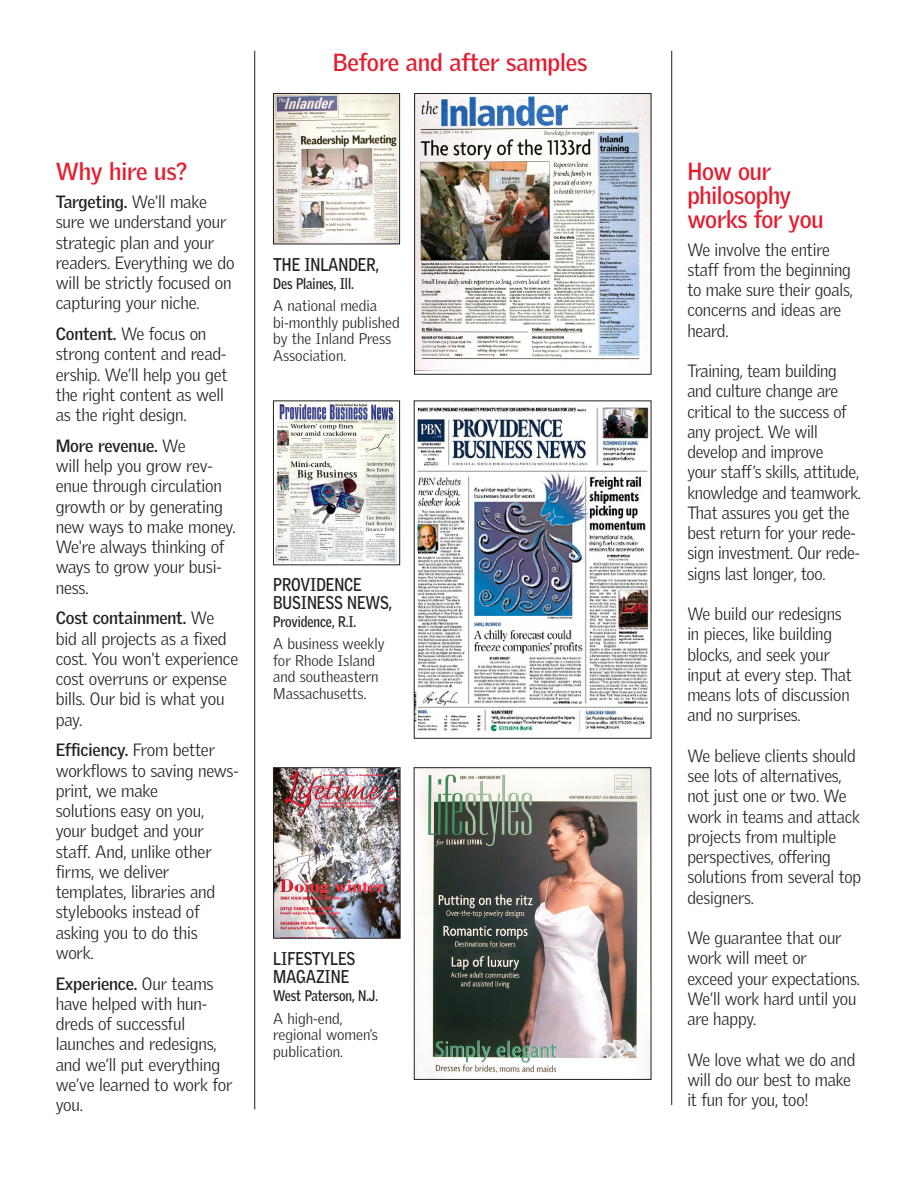
<style>
.page{position:relative;width:918px;height:1188px;background:#fff}
.page>*{position:absolute;margin:0;border:0;box-sizing:border-box;transform-origin:0 0}
.t1{font:700 24px/24px "Griffith Gothic";letter-spacing:-.01em;color:#e41d2f}
.t2{font:700 18px/18px "Griffith Gothic";letter-spacing:-.005em;color:#231f20;scale:.85 1}
.t3{font:300 17.25px/20.2px "Griffith Gothic";letter-spacing:-.01em;color:#231f20}
.Text_12{font:300 15px/16.5px "Griffith Gothic";color:#231f20}
.t4{font:700 15px "Griffith Gothic";letter-spacing:-.005em;color:#231f20;scale:.85 1}
.s1{font-weight:700}
</style>
<div class="page">
<img style="left:416px;top:95px;width:233px;height:276px">
<div style="left:414px;top:93px;width:237px;height:281px;border:1px solid #231f20"></div>
<hr style="left:254px;top:51px;width:1px;height:1058px;background:#231f20">
<hr style="left:671px;top:51px;width:1px;height:1054px;background:#231f20">
<img style="left:275px;top:95px;width:123px;height:147px">
<div style="left:273px;top:93px;width:127px;height:151px;border:1px solid #231f20"></div>
<img style="left:416px;top:407px;width:233px;height:325px">
<img style="left:276px;top:403px;width:121px;height:160px">
<div style="left:273px;top:401px;width:127px;height:164px;border:1px solid #231f20"></div>
<img style="left:416px;top:769px;width:233px;height:309px">
<div style="left:414px;top:767px;width:237px;height:313px;border:1px solid #231f20"></div>
<img style="left:275px;top:769px;width:123px;height:167px">
<div style="left:273px;top:767px;width:127px;height:171px;border:1px solid #231f20"></div>
<p class="t1" style="left:56px;top:159px;width:133px">Why hire us?</p>
<p class="t3" style="left:56px;top:191px;width:180px"><span class="s1">Targeting.</span> We'll make sure we understand your strategic plan and your readers. Everything we do will be strictly focused on capturing your niche.</p>
<p class="t3" style="left:56px;top:323px;width:173px"><span class="s1">Content.</span> We focus on strong content and read&shy;ership. We’ll help you get the right content as well as the right design.</p>
<p class="t3" style="left:56px;top:435px;width:182px"><span class="s1">More revenue.</span> We<br>will help you grow rev&shy;enue through circulation growth or by generating new ways to make money.<br>We're always thinking of ways to grow your busi&shy;ness.</p>
<p class="t3" style="left:56px;top:608px;width:184px"><span class="s1">Cost containment.</span> We bid all projects as a fixed cost. You won't experience cost overruns or expense bills. Our bid is what you pay.</p>
<p class="t3" style="left:56px;top:740px;width:184px"><span class="s1">Efficiency.</span> From better workflows to saving news&shy;print, we make<br>solutions easy on you, your budget and your staff. And, unlike other firms, we deliver templates, libraries and stylebooks instead of asking you to do this work.</p>
<p class="t3" style="left:56px;top:973px;width:178px"><span class="s1">Experience.</span> Our teams have helped with hun&shy;dreds of successful launches and redesigns, and we’ll put everything we’ve learned to work for you.</p>
<p class="t1" style="left:333px;top:50px;width:256px">Before and after samples</p>
<p class="t2" style="left:273px;top:255px;width:126px">THE INLANDER,</p>
<p class="t4" style="left:273px;top:275px;width:96px">Des Plaines, Ill.</p>
<p class="Text_12" style="left:273px;top:297px;width:128px">A national media bi-monthly published by the Inland Press<br>Association.</p>
<p class="t2" style="left:273px;top:575px;width:141px">PROVIDENCE<br>BUSINESS NEWS,</p>
<p class="t4" style="left:273px;top:612px;width:99px">Providence, R.I.</p>
<p class="Text_12" style="left:273px;top:635px;width:113px">A business weekly for Rhode Island and southeastern<br>Massachusetts.</p>
<p class="t2" style="left:273px;top:949px;width:98px">LIFESTYLES<br>MAGAZINE</p>
<p class="t4" style="left:273px;top:987px;width:125px">West Paterson, N.J.</p>
<p class="Text_12" style="left:273px;top:1010px;width:106px">A high-end, regional women’s publication.</p>
<p class="t1" style="left:687px;top:159px;width:138px">How our philosophy works for you</p>
<p class="t3" style="left:687px;top:239px;width:167px">We involve the entire staff from the beginning to make sure their goals, concerns and ideas are heard.</p>
<p class="t3" style="left:687px;top:361px;width:175px">Training, team building and culture change are critical to the success of any project. We will develop and improve<br>your staff’s skills, attitude, knowledge and teamwork.<br>That assures you get the best return for your rede&shy;sign investment. Our rede&shy;signs last longer, too.</p>
<p class="t3" style="left:687px;top:604px;width:166px">We build our redesigns in pieces, like building blocks, and seek your input at every step. That means lots of discussion and no surprises.</p>
<p class="t3" style="left:687px;top:745px;width:175px">We believe clients should see lots of alternatives, not just one or two. We work in teams and attack projects from multiple perspectives, offering solutions from several top designers.</p>
<p class="t3" style="left:687px;top:928px;width:156px">We guarantee that our work will meet or</p>
<p class="t3" style="left:687px;top:968px;width:174px">exceed your expectations.<br>We’ll work hard until you are happy.</p>
<p class="t3" style="left:687px;top:1049px;width:170px">We love what we do and will do our best to make it fun for you, too!</p>
</div>
